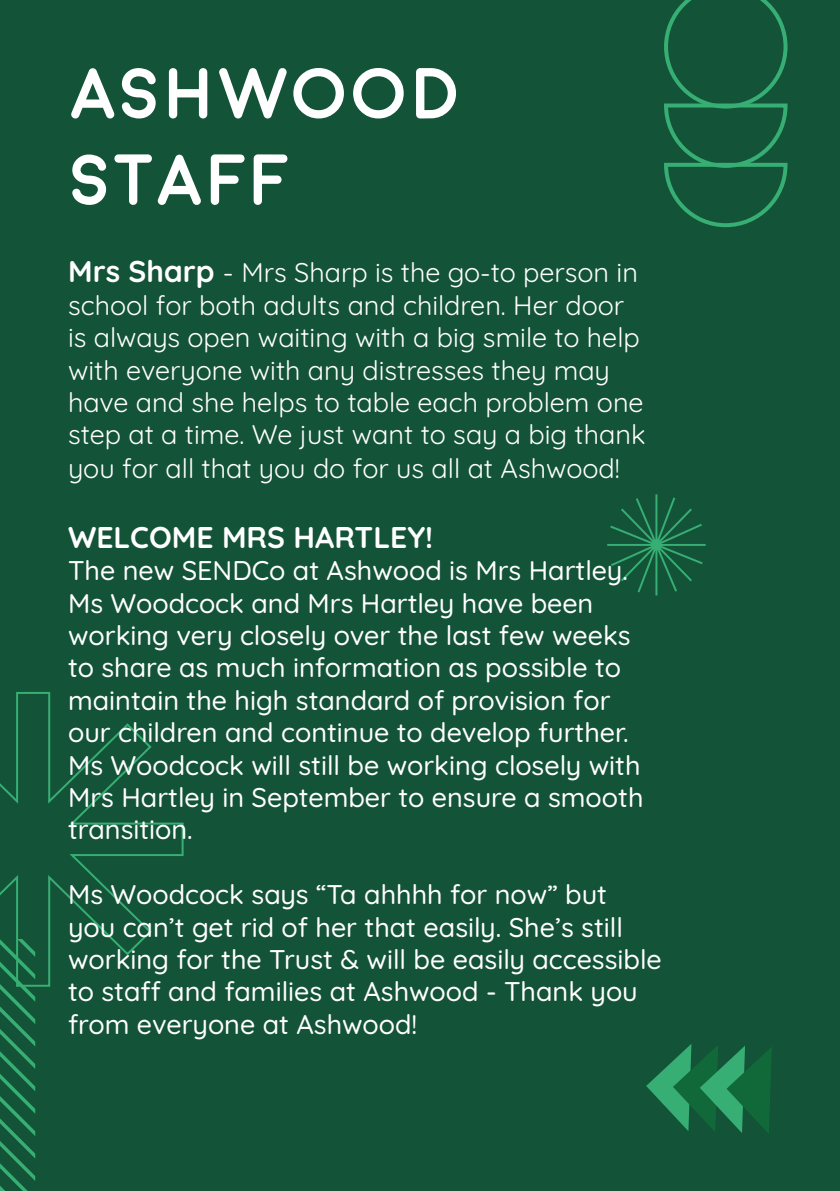
<style>
.page{position:relative;width:840px;height:1191px;background:#fff}
.page>*{position:absolute;margin:0;border:0;box-sizing:border-box;transform-origin:0 0}
.t1{font:700 72px/86.4px "Moon";color:#fff}
.t2{font:700 30px "Quicksand";color:#fff}
.t3{font:500 27px/32.4px "Quicksand";color:#fff}
.t4{font:27px/32.6px "Quicksand";color:#fff}
.s1{font-weight:700;font-size:30px}
.s2{font-size:28px}
</style>
<div class="page">
<div style="left:0;top:0;width:839px;height:1191px;background:#135338"></div>
<svg style="left:664px;top:0;width:124px;height:228px"></svg>
<svg style="left:607px;top:494px;width:99px;height:102px"></svg>
<svg style="left:0;top:692px;width:184px;height:295px"></svg>
<svg style="left:646px;top:1044px;width:125px;height:90px"></svg>
<svg style="left:0;top:939px;width:35px;height:252px"></svg>
<p class="t1" style="left:68px;top:52px;width:395px">ASHWOOD<br>STAFF</p>
<p class="t4" style="left:68px;top:254px;width:578px"><span class="s1">Mrs Sharp</span> <span class="s2">-</span> Mrs Sharp is the go-to person in school for both adults and children. Her door is always open waiting with a big smile to help with everyone with any distresses they may have and she helps to table each problem one step at a time. We just want to say a big thank you for all that you do for us all at Ashwood!</p>
<p class="t2" style="left:68px;top:514px;width:366px">WELCOME MRS HARTLEY!</p>
<p class="t3" style="left:68px;top:551px;width:576px">The new SENDCo at Ashwood is Mrs Hartley.<br>Ms Woodcock and Mrs Hartley have been working very closely over the last few weeks to share as much information as possible to maintain the high standard of provision for our children and continue to develop further.<br>Ms Woodcock will still be working closely with Mrs Hartley in September to ensure a smooth transition.</p>
<p class="t3" style="left:68px;top:875px;width:594px">Ms Woodcock says “Ta ahhhh for now” but<br>you can’t get rid of her that easily. She’s still working for the Trust &amp; will be easily accessible to staff and families at Ashwood - Thank you from everyone at Ashwood!</p>
</div>
